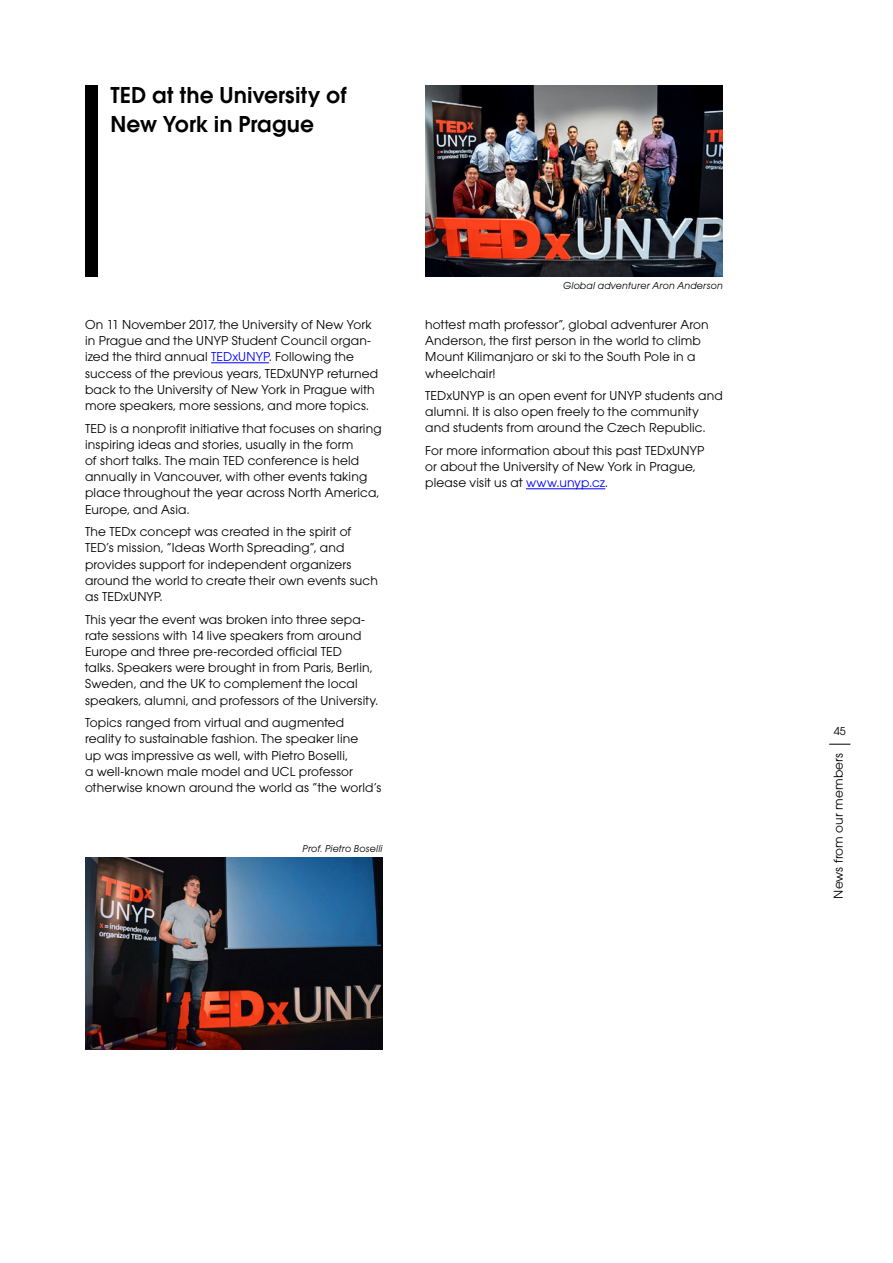
<style>
.page{position:relative;width:893px;height:1263px;background:#fff}
.page>*{position:absolute;margin:0;border:0;box-sizing:border-box;transform-origin:0 0}
.t1{font:600 24px/28.8px "Avant Gar Got Itc TCE";color:#000}
.t2{font:13.5px/16.2px "Avant Gar Got Itc TCE";letter-spacing:.01em;color:#000}
.t3{font:12px "Avant Gar Got Itc TCE";color:#000}
.t4{font:10.5px "Avant Gar Got Itc TCE Book Obli";letter-spacing:.02em;color:#000}
.s1{color:#00f}
</style>
<div class="page">
<svg style="left:829px;top:744px;width:21px;height:1px"></svg>
<div style="left:85px;top:85px;width:13px;height:191px;background:#000"></div>
<hr style="left:211px;top:362px;width:58px;height:1px;background:#00f">
<img style="left:85px;top:858px;width:298px;height:191px">
<hr style="left:526px;top:488px;width:79px;height:1px;background:#00f">
<img style="left:425px;top:85px;width:298px;height:191px">
<h1 class="t1" style="left:111px;top:81px;width:238px">TED at the University of<br>New York in Prague</h1>
<p class="t2" style="left:85px;top:316px;width:295px">On 11 November 2017, the University of New York in Prague and the UNYP Student Council organ&shy;ized the third annual <span class="s1">TEDxUNYP</span>. Following the success of the previous years, TEDxUNYP returned back to the University of New York in Prague with more speakers, more sessions, and more topics.</p>
<p class="t2" style="left:85px;top:420px;width:298px">TED is a nonprofit initiative that focuses on sharing inspiring ideas and stories, usually in the form<br>of short talks. The main TED conference is held annually in Vancouver, with other events taking place throughout the year across North America, Europe, and Asia.</p>
<p class="t2" style="left:85px;top:524px;width:294px">The TEDx concept was created in the spirit of TED’s mission, “Ideas Worth Spreading”, and provides support for independent organizers around the world to create their own events such as TEDxUNYP.</p>
<p class="t2" style="left:85px;top:611px;width:295px">This year the event was broken into three sepa&shy;rate sessions with 14 live speakers from around Europe and three pre-recorded official TED<br>talks. Speakers were brought in from Paris, Berlin, Sweden, and the UK to complement the local speakers, alumni, and professors of the University.</p>
<p class="t2" style="left:85px;top:715px;width:298px">Topics ranged from virtual and augmented reality to sustainable fashion. The speaker line<br>up was impressive as well, with Pietro Boselli,<br>a well-known male model and UCL professor otherwise known around the world as “the world’s</p>
<p class="t4" style="left:303px;top:842px;width:82px">Prof. Pietro Boselli</p>
<p class="t4" style="left:563px;top:279px;width:161px">Global adventurer Aron Anderson</p>
<p class="t2" style="left:425px;top:316px;width:285px">hottest math professor”, global adventurer Aron Anderson, the first person in the world to climb Mount Kilimanjaro or ski to the South Pole in a wheelchair!</p>
<p class="t2" style="left:425px;top:388px;width:299px">TEDxUNYP is an open event for UNYP students and alumni. It is also open freely to the community and students from around the Czech Republic.</p>
<p class="t2" style="left:425px;top:442px;width:281px">For more information about this past TEDxUNYP or about the University of New York in Prague, please visit us at <span class="s1">www.unyp.cz</span>.</p>
<p class="t3" style="left:834px;top:724px;width:13px">45</p>
<p class="t2" style="left:830px;top:899px;width:148px;rotate:-90deg">News from our members</p>
</div>
